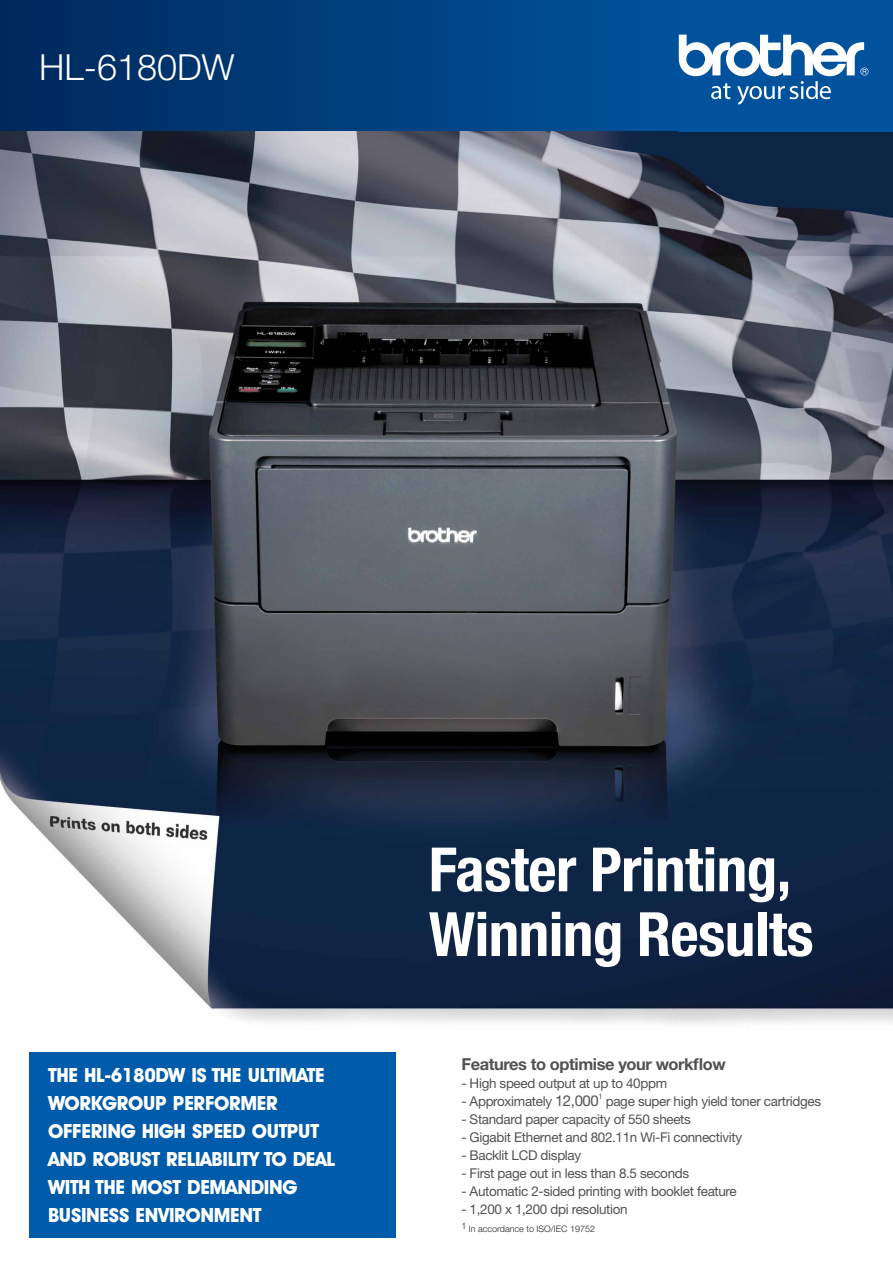
<style>
.page{position:relative;width:893px;height:1263px;background:#fff}
.page>*{position:absolute;margin:0;border:0;box-sizing:border-box;transform-origin:0 0}
.t1{font:700 condensed 61.2px/64.7px "Helvetica Neue";letter-spacing:-.01em;color:#fff}
.t2{font:300 36px "Helvetica Neue LT Std";color:#fff}
.t3{font:700 19.5px/28px "ITC Avant Garde";letter-spacing:-.025em;color:#fff}
.t4{font:700 16.5px "Helvetica Neue LT Std";letter-spacing:-.025em;color:#515254}
.t5{font:13.5px "Helvetica Neue LT Std";letter-spacing:-.025em;color:#515254}
.t6{font:300 9px "Helvetica Neue LT Std";color:#231f20}
.t7{font:7.5px "Helvetica Neue LT Std";color:#515254}
.s1{font-size:15px}
</style>
<div class="page">
<img style="left:0;top:131px;width:893px;height:893px">
<div style="left:0;top:0;width:679px;height:131px;background:linear-gradient(to right,#00285c,#00539c)"></div>
<div style="left:679px;top:0;width:214px;height:131px;background:#00529c"></div>
<svg style="left:679px;top:35px;width:189px;height:70px"></svg>
<div style="left:30px;top:1052px;width:366px;height:186px;background:#005baa"></div>
<h2 class="t2" style="left:39px;top:45px;width:197px">HL-6180DW</h2>
<h3 class="t3" style="left:48px;top:1061px;width:289px">THE HL-6180DW IS THE ULTIMATE<br>WORKGROUP PERFORMER<br>OFFERING HIGH SPEED OUTPUT<br>AND ROBUST RELIABILITY TO DEAL<br>WITH THE MOST DEMANDING<br>BUSINESS ENVIRONMENT</h3>
<h1 class="t1" style="left:429px;top:836px;width:386px">Faster Printing,<br>Winning Results</h1>
<p class="t4" style="left:461px;top:1054px;width:266px">Features to optimise your workflow</p>
<p class="t5" style="left:461px;top:1075px;width:207px">- High speed output at up to 40ppm</p>
<p class="t5" style="left:461px;top:1093px;width:139px">- Approximately <span class="s1">12,000</span></p>
<p class="t7" style="left:598px;top:1091px;width:6px">1</p>
<p class="t5" style="left:606px;top:1093px;width:217px">page super high yield toner cartridges</p>
<p class="t5" style="left:461px;top:1111px;width:231px">- Standard paper capacity of 550 sheets</p>
<p class="t5" style="left:461px;top:1129px;width:282px">- Gigabit Ethernet and 802.11n Wi-Fi connectivity</p>
<p class="t5" style="left:461px;top:1147px;width:121px">- Backlit LCD display</p>
<p class="t5" style="left:461px;top:1165px;width:229px">- First page out in less than 8.5 seconds</p>
<p class="t5" style="left:461px;top:1183px;width:277px">- Automatic 2-sided printing with booklet feature</p>
<p class="t5" style="left:461px;top:1201px;width:168px">- 1,200 x 1,200 dpi resolution</p>
<p class="t6" style="left:461px;top:1223px;width:135px">1 In accordance to ISO/IEC 19752</p>
</div>
